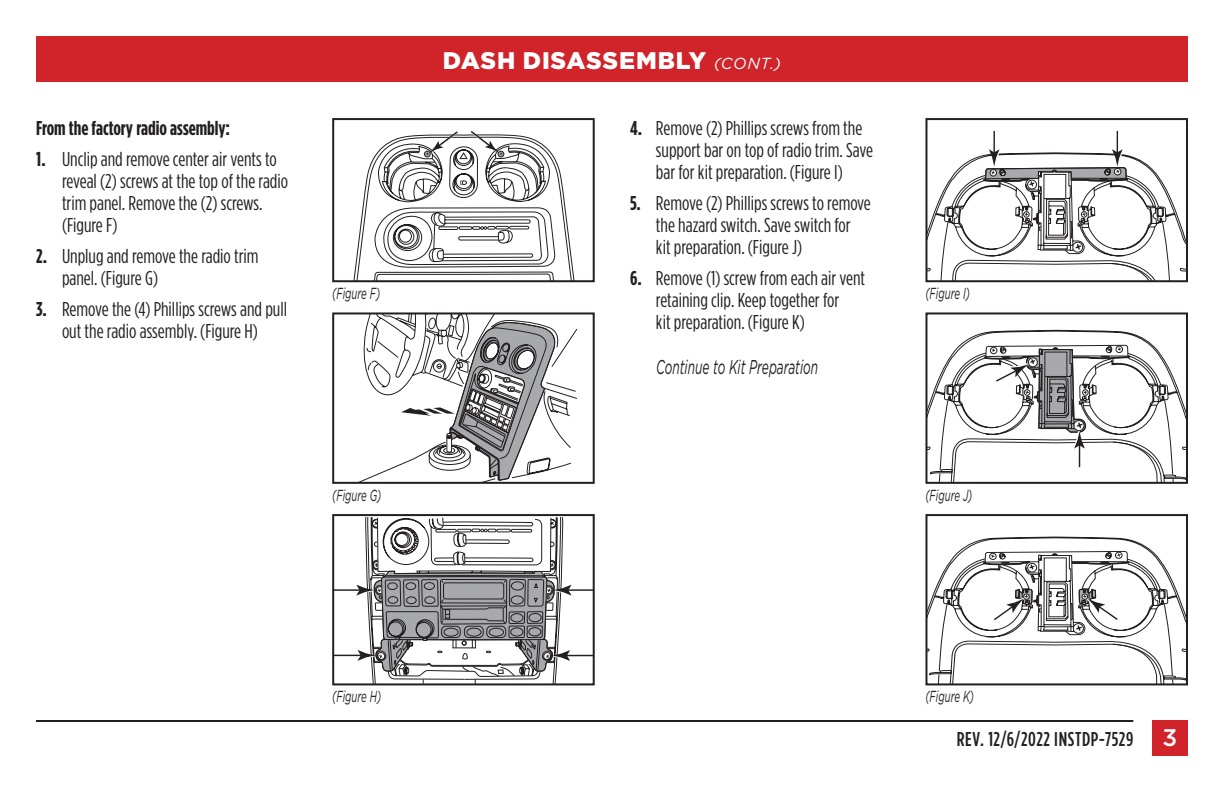
<style>
.page{position:relative;width:1224px;height:792px;background:#fff}
.page>*{position:absolute;margin:0;border:0;box-sizing:border-box;transform-origin:0 0}
.t1{font:900 24px "Gotham";letter-spacing:.03em;color:#fff}
.t2{font:20px/22px "Gotham Condensed";color:#231f20}
.t3{font:700 20px "Gotham Condensed";color:#231f20}
.t4{font:500 20px "Gotham Condensed";letter-spacing:.03em;color:#231f20}
.t5{font:italic 20px "Gotham";color:#231f20;scale:.6 1}
.t6{font:italic 16px "Gotham";color:#231f20;scale:.6 1}
.s1{font-weight:700}
.s2{font-weight:400;font-style:italic;font-size:16px}
.s3{font-family:"Gotham";font-size:24px;color:#fff}
</style>
<div class="page">
<div style="left:36px;top:36px;width:1152px;height:45px;background:#d1232a"></div>
<hr style="left:36px;top:720px;width:1097px;height:2px;background:#231f20">
<div style="left:1152px;top:720px;width:36px;height:36px;background:#d1232a"></div>
<svg style="left:928px;top:131px;width:257px;height:148px"></svg>
<div style="left:925px;top:118px;width:263px;height:164px;border:2px solid #231f20"></div>
<svg style="left:353px;top:131px;width:222px;height:148px"></svg>
<div style="left:332px;top:118px;width:263px;height:164px;border:2px solid #231f20"></div>
<svg style="left:1173px;top:376px;width:12px;height:105px"></svg>
<svg style="left:928px;top:330px;width:245px;height:151px"></svg>
<div style="left:925px;top:312px;width:263px;height:172px;border:2px solid #231f20"></div>
<svg style="left:361px;top:315px;width:211px;height:166px"></svg>
<div style="left:332px;top:312px;width:263px;height:172px;border:2px solid #231f20"></div>
<svg style="left:928px;top:537px;width:257px;height:145px"></svg>
<div style="left:925px;top:514px;width:263px;height:171px;border:2px solid #231f20"></div>
<hr style="left:333px;top:589px;width:29px;height:2px;background:#231f20">
<hr style="left:333px;top:655px;width:30px;height:1px;background:#231f20">
<svg style="left:356px;top:517px;width:236px;height:165px"></svg>
<div style="left:332px;top:514px;width:263px;height:171px;border:2px solid #231f20"></div>
<p class="t3" style="left:36px;top:117px;width:196px">From the factory radio assembly:</p>
<p class="t2" style="left:62px;top:148px;width:228px;text-indent:-26px"><span class="s1">1.</span> Unclip and remove center air vents to reveal (2) screws at the top of the radio trim panel. Remove the (2) screws. (Figure F)</p>
<p class="t2" style="left:62px;top:245px;width:198px;text-indent:-26px"><span class="s1">2.</span> Unplug and remove the radio trim panel. (Figure G)</p>
<p class="t2" style="left:36px;top:298px;width:253px;text-align:center"><span class="s1">3.</span> Remove the (4) Phillips screws and pull out the radio assembly. (Figure H)</p>
<p class="t1" style="left:443px;top:47px;width:340px">DASH DISASSEMBLY <span class="s2">(CONT.)</span></p>
<p class="t2" style="left:656px;top:117px;width:219px;text-indent:-26px"><span class="s1">4.</span> Remove (2) Phillips screws from the support bar on top of radio trim. Save bar for kit preparation. (Figure I)</p>
<p class="t2" style="left:656px;top:192px;width:216px;text-indent:-26px"><span class="s1">5.</span> Remove (2) Phillips screws to remove the hazard switch. Save switch for<br>kit preparation. (Figure J)</p>
<p class="t2" style="left:656px;top:267px;width:211px;text-indent:-26px"><span class="s1">6.</span> Remove (1) screw from each air vent retaining clip. Keep together for<br>kit preparation. (Figure K)</p>
<p class="t5" style="left:656px;top:356px;width:272px">Continue to Kit Preparation</p>
<p class="t6" style="left:332px;top:285px;width:82px">(Figure F)</p>
<p class="t6" style="left:925px;top:285px;width:76px">(Figure I)</p>
<p class="t6" style="left:332px;top:486px;width:84px">(Figure G)</p>
<p class="t6" style="left:925px;top:486px;width:80px">(Figure J)</p>
<p class="t6" style="left:332px;top:688px;width:83px">(Figure H)</p>
<p class="t6" style="left:925px;top:688px;width:83px">(Figure K)</p>
<p class="t4" style="left:957px;top:728px;width:222px">REV. 12/6/2022 INSTDP-7529 <span class="s3">3</span></p>
</div>
